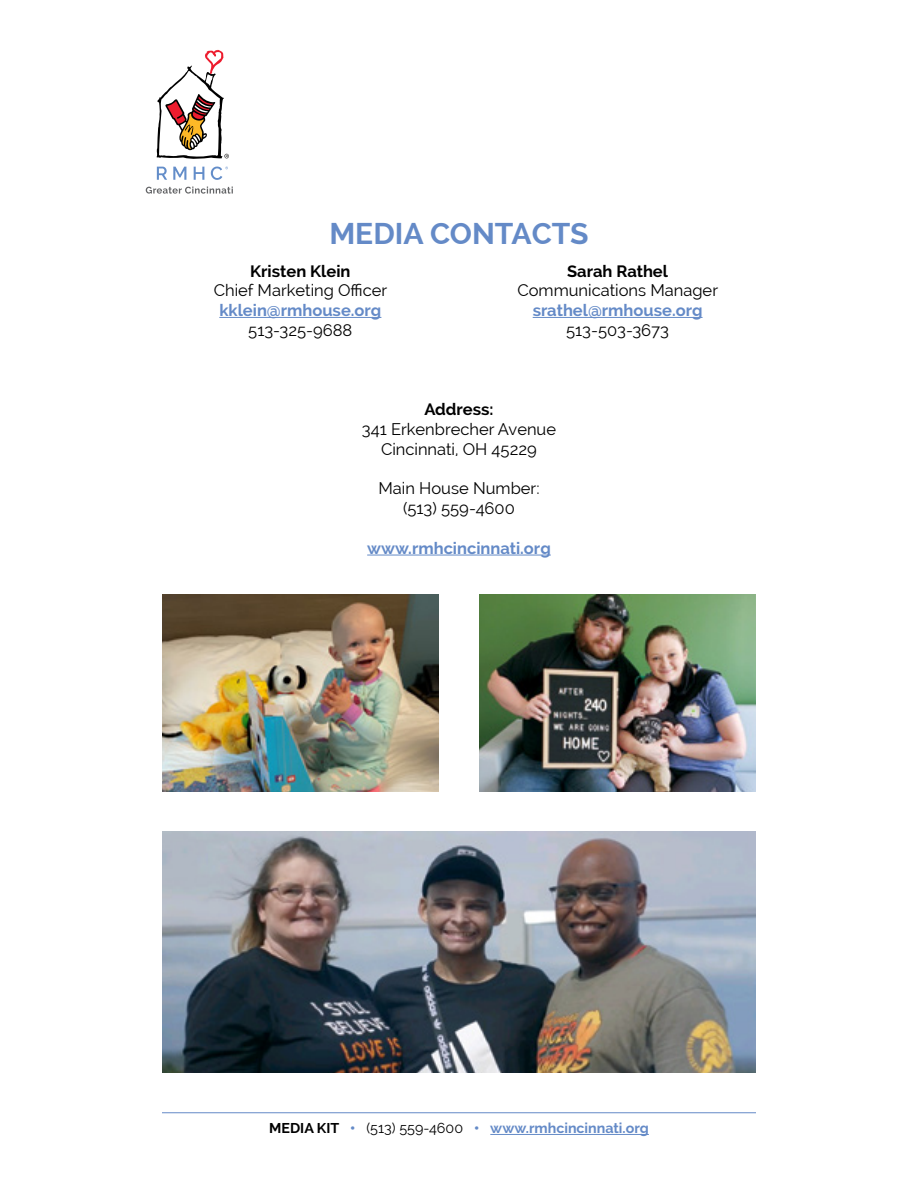
<style>
.page{position:relative;width:918px;height:1188px;background:#fff}
.page>*{position:absolute;margin:0;border:0;box-sizing:border-box;transform-origin:0 0}
.t1{font:700 30px "Raleway";color:#648ac7}
.t2{font:16.5px/19.8px "Raleway";color:#000;text-align:center}
.t3{font:700 16.5px "Raleway";color:#648ac7}
.t4{font:700 16.5px "Raleway";color:#000}
.t5{font:700 14.25px "Raleway";color:#648ac7}
.s1{color:#000}
.s2{font-weight:900}
.s3{font-weight:400;color:#000}
</style>
<div class="page">
<hr style="left:219px;top:317px;width:162px;height:1px;background:#648ac7">
<hr style="left:533px;top:317px;width:170px;height:1px;background:#648ac7">
<hr style="left:367px;top:555px;width:184px;height:1px;background:#648ac7">
<svg style="left:157px;top:167px;width:10px;height:13px"></svg>
<svg style="left:173px;top:167px;width:13px;height:13px"></svg>
<svg style="left:194px;top:167px;width:10px;height:13px"></svg>
<svg style="left:211px;top:167px;width:17px;height:13px"></svg>
<svg style="left:156px;top:50px;width:73px;height:109px"></svg>
<svg style="left:146px;top:187px;width:87px;height:7px"></svg>
<hr style="left:162px;top:1112px;width:594px;height:1px;background:#648ac7">
<hr style="left:490px;top:1134px;width:159px;height:1px;background:#648ac7">
<img style="left:479px;top:594px;width:277px;height:197px">
<img style="left:162px;top:594px;width:277px;height:197px">
<img style="left:162px;top:832px;width:594px;height:240px">
<h1 class="t1" style="left:329px;top:217px;width:261px">MEDIA CONTACTS</h1>
<p class="t4" style="left:250px;top:261px;width:102px">Kristen Klein</p>
<p class="t2" style="left:214px;top:281px;width:175px">Chief Marketing Officer</p>
<p class="t3" style="left:219px;top:301px;width:164px">kklein@rmhouse.org</p>
<p class="t2" style="left:248px;top:320px;width:106px">513-325-9688</p>
<p class="t4" style="left:567px;top:261px;width:102px">Sarah Rathel</p>
<p class="t2" style="left:517px;top:281px;width:202px">Communications Manager</p>
<p class="t3" style="left:533px;top:301px;width:171px">srathel@rmhouse.org</p>
<p class="t2" style="left:566px;top:320px;width:105px">513-503-3673</p>
<p class="t4" style="left:424px;top:400px;width:71px">Address:</p>
<p class="t2" style="left:362px;top:419px;width:196px">341 Erkenbrecher Avenue<br>Cincinnati, OH 45229</p>
<p class="t2" style="left:378px;top:479px;width:163px">Main House Number: (513) 559-4600</p>
<p class="t3" style="left:367px;top:539px;width:185px">www.rmhcincinnati.org</p>
<p class="t5" style="left:269px;top:1120px;width:381px"><span class="s1">MEDIA KIT</span> <span class="s2">•</span> <span class="s3">(513) 559-4600</span> <span class="s2">•</span> www.rmhcincinnati.org</p>
</div>
